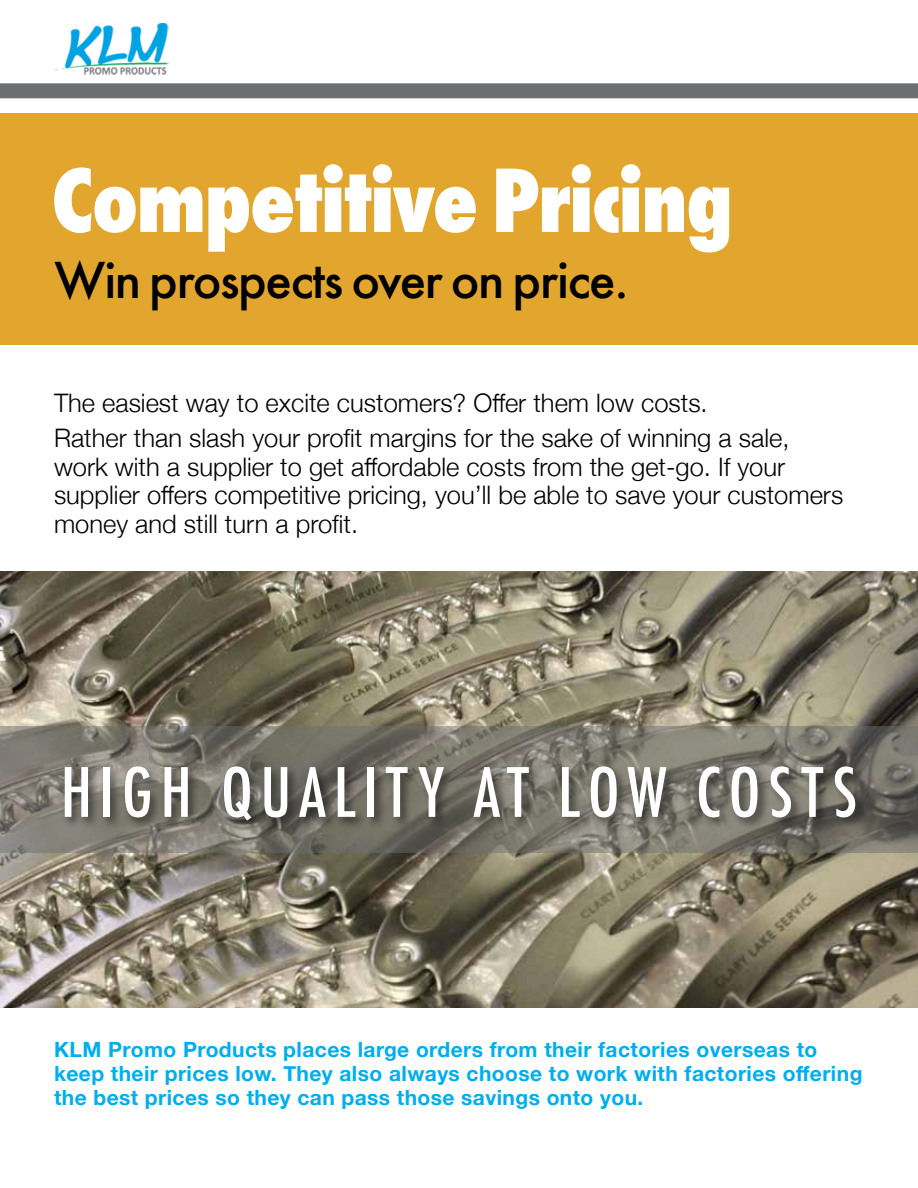
<style>
.page{position:relative;width:918px;height:1188px;background:#fff}
.page>*{position:absolute;margin:0;border:0;box-sizing:border-box;transform-origin:0 0}
.t1{font:800 condensed 84px "Futura";letter-spacing:-.02em;color:#fff}
.t2{font:500 condensed 66px "Futura";letter-spacing:.12em;color:#fff}
.t3{font:500 48px "Futura";letter-spacing:-.03em;color:#000}
.t4{font:300 25.5px/28.5px "Helvetica Neue";color:#000}
.t5{font:700 21px/24px "Helvetica Neue";letter-spacing:.02em;color:#00aeef}
</style>
<div class="page">
<img style="left:54px;top:23px;width:115px;height:52px">
<div style="left:0;top:113px;width:918px;height:232px;background:#e2a62e"></div>
<div style="left:0;top:83px;width:918px;height:15px;background:#6d6e71"></div>
<img style="left:0;top:571px;width:918px;height:437px">
<svg style="left:0;top:726px;width:918px;height:127px;background:#79766d"></svg>
<div style="left:61px;top:763px;width:807px;height:69px;background:#000;opacity:.55"></div>
<h1 class="t1" style="left:51px;top:144px;width:683px">Competitive Pricing</h1>
<h3 class="t3" style="left:54px;top:247px;width:576px">Win prospects over on price.</h3>
<p class="t4" style="left:54px;top:383px;width:737px;line-height:35.2px">The easiest way to excite customers? Offer them low costs.<br>Rather than slash your profit margins for the sake of winning a sale,</p>
<p class="t4" style="left:54px;top:450px;width:791px">work with a supplier to get affordable costs from the get-go. If your supplier offers competitive pricing, you’ll be able to save your customers money and still turn a profit.</p>
<h2 class="t2" style="left:61px;top:750px;width:798px">HIGH QUALITY AT LOW COSTS</h2>
<p class="t5" style="left:54px;top:1038px;width:810px">KLM Promo Products places large orders from their factories overseas to keep their prices low. They also always choose to work with factories offering the best prices so they can pass those savings onto you.</p>
</div>
